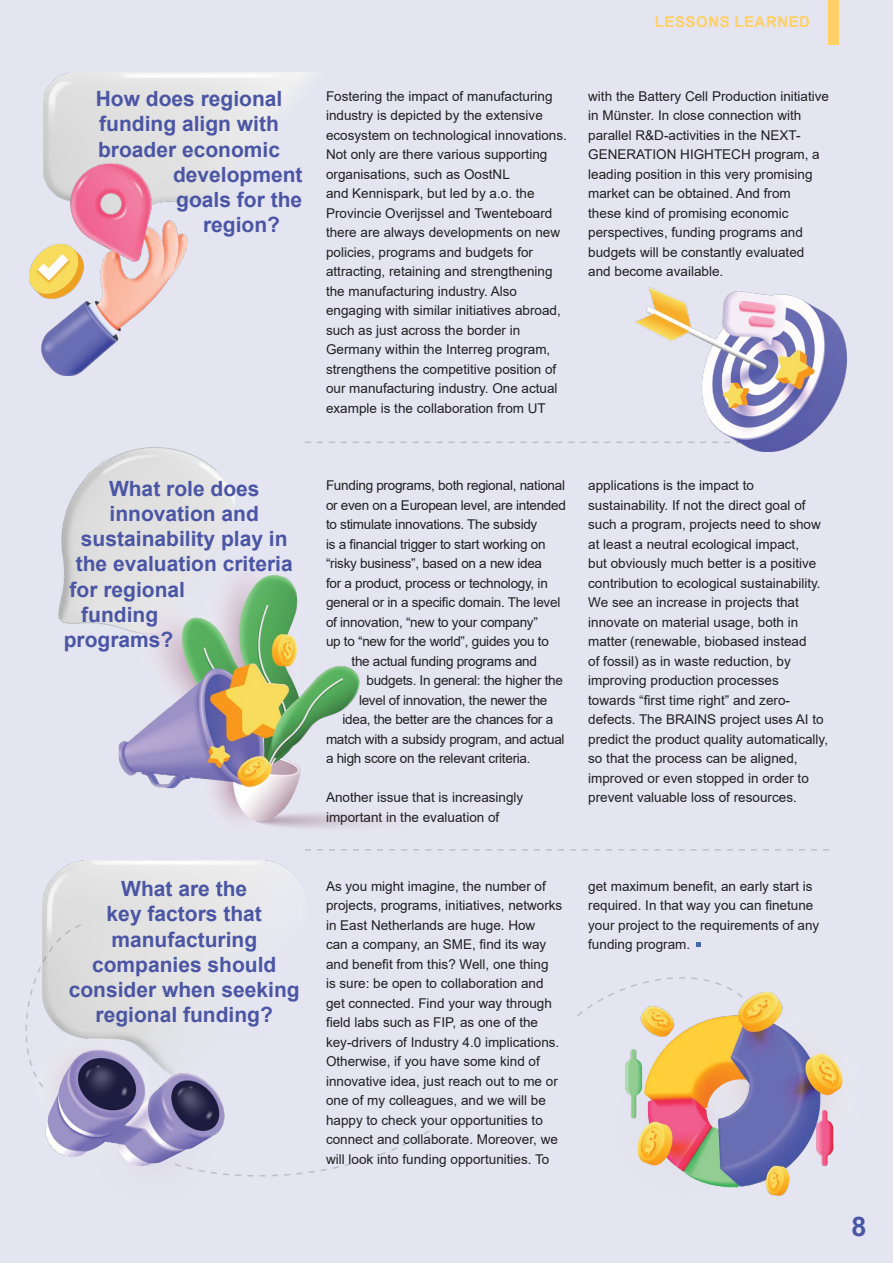
<style>
.page{position:relative;width:893px;height:1263px;background:#e4e5f1}
.page>*{position:absolute;margin:0;border:0;box-sizing:border-box;transform-origin:0 0}
.t1{font:700 27px "Arial";color:#4a55a4}
.Subtitle{font:700 21px/25.2px "Arial";color:#4a55a4;text-align:center}
.t2{font:700 15px "Arial";letter-spacing:.035em;color:#fed066}
.Body_text{font:13.5px/19.5px "Arial";color:#231f20}
.Body_text-2{font:13.5px "Arial";letter-spacing:-.02em;color:#231f20}
</style>
<div class="page">
<img style="left:44px;top:72px;width:265px;height:130px">
<img style="left:43px;top:861px;width:259px;height:165px">
<img style="left:58px;top:447px;width:177px;height:181px">
<img style="left:625px;top:992px;width:218px;height:204px">
<img style="left:45px;top:1026px;width:180px;height:140px">
<svg style="left:173px;top:1129px;width:257px;height:48px"></svg>
<svg style="left:577px;top:977px;width:167px;height:41px"></svg>
<svg style="left:25px;top:923px;width:58px;height:166px"></svg>
<img style="left:119px;top:550px;width:255px;height:278px">
<hr style="left:0;top:517px;width:1px;height:248px;background:#4a55a4">
<svg style="left:305px;top:442px;width:330px;height:1px"></svg>
<svg style="left:305px;top:849px;width:524px;height:1px"></svg>
<svg style="left:696px;top:942px;width:4px;height:5px"></svg>
<img style="left:29px;top:164px;width:158px;height:212px">
<img style="left:636px;top:287px;width:210px;height:165px">
<div style="left:828px;top:0;width:11px;height:45px;background:#fed066"></div>
<p class="t2" style="left:655px;top:11px;width:157px">LESSONS LEARNED</p>
<p class="Subtitle" style="left:96px;top:87px;width:188px">How does regional</p>
<p class="Subtitle" style="left:99px;top:112px;width:181px">funding align with</p>
<p class="Subtitle" style="left:98px;top:137px;width:184px">broader economic</p>
<p class="Subtitle" style="left:173px;top:162px;width:131px">development</p>
<p class="Subtitle" style="left:176px;top:187px;width:128px">goals for the</p>
<p class="Subtitle" style="left:203px;top:213px;width:79px">region?</p>
<p class="Body_text" style="left:326px;top:86px;width:242px">Fostering the impact of manufacturing industry is depicted by the extensive ecosystem on technological innovations.<br>Not only are there various supporting organisations, such as OostNL<br>and Kennispark, but led by a.o. the Provincie Overijssel and Twenteboard there are always developments on new policies, programs and budgets for attracting, retaining and strengthening the manufacturing industry. Also engaging with similar initiatives abroad, such as just across the border in Germany within the Interreg program, strengthens the competitive position of our manufacturing industry. One actual example is the collaboration from UT</p>
<p class="Body_text" style="left:588px;top:86px;width:242px">with the Battery Cell Production initiative in Münster. In close connection with parallel R&amp;D-activities in the NEXT-GENERATION HIGHTECH program, a leading position in this very promising market can be obtained. And from<br>these kind of promising economic perspectives, funding programs and budgets will be constantly evaluated and become available.</p>
<p class="Subtitle" style="left:76px;top:476px;width:219px">What role does innovation and sustainability play in the evaluation criteria</p>
<p class="Subtitle" style="left:70px;top:577px;width:117px">for regional</p>
<p class="Subtitle" style="left:81px;top:602px;width:78px">funding</p>
<p class="Subtitle" style="left:64px;top:627px;width:111px">programs?</p>
<p class="Subtitle" style="left:69px;top:876px;width:233px">What are the<br>key factors that manufacturing companies should consider when seeking regional funding?</p>
<p class="Body_text-2" style="left:326px;top:476px;width:241px">Funding programs, both regional, national</p>
<p class="Body_text-2" style="left:326px;top:496px;width:241px">or even on a European level, are intended</p>
<p class="Body_text-2" style="left:326px;top:515px;width:213px">to stimulate innovations. The subsidy</p>
<p class="Body_text-2" style="left:326px;top:535px;width:221px">is a financial trigger to start working on</p>
<p class="Body_text-2" style="left:326px;top:554px;width:218px">“risky business”, based on a new idea</p>
<p class="Body_text-2" style="left:326px;top:574px;width:223px">for a product, process or technology, in</p>
<p class="Body_text-2" style="left:326px;top:593px;width:236px">general or in a specific domain. The level</p>
<p class="Body_text-2" style="left:326px;top:613px;width:213px">of innovation, “new to your company”</p>
<p class="Body_text-2" style="left:326px;top:632px;width:224px">up to “new for the world”, guides you to</p>
<p class="Body_text-2" style="left:351px;top:652px;width:187px">the actual funding programs and</p>
<p class="Body_text-2" style="left:366px;top:671px;width:198px">budgets. In general: the higher the</p>
<p class="Body_text-2" style="left:359px;top:691px;width:190px">level of innovation, the newer the</p>
<p class="Body_text-2" style="left:342px;top:710px;width:212px">idea, the better are the chances for a</p>
<p class="Body_text-2" style="left:326px;top:730px;width:240px">match with a subsidy program, and actual</p>
<p class="Body_text-2" style="left:326px;top:749px;width:206px">a high score on the relevant criteria.</p>
<p class="Body_text" style="left:326px;top:788px;width:199px">Another issue that is increasingly important in the evaluation of</p>
<p class="Body_text" style="left:326px;top:876px;width:238px">As you might imagine, the number of projects, programs, initiatives, networks in East Netherlands are huge. How<br>can a company, an SME, find its way and benefit from this? Well, one thing<br>is sure: be open to collaboration and get connected. Find your way through field labs such as FIP, as one of the key-drivers of Industry 4.0 implications.<br>Otherwise, if you have some kind of innovative idea, just reach out to me or one of my colleagues, and we will be happy to check your opportunities to connect and collaborate. Moreover, we will look into funding opportunities. To</p>
<p class="Body_text" style="left:588px;top:476px;width:241px">applications is the impact to sustainability. If not the direct goal of such a program, projects need to show at least a neutral ecological impact,<br>but obviously much better is a positive contribution to ecological sustainability.<br>We see an increase in projects that innovate on material usage, both in matter (renewable, biobased instead<br>of fossil) as in waste reduction, by improving production processes towards “first time right” and zero&shy;defects. The BRAINS project uses AI to predict the product quality automatically, so that the process can be aligned, improved or even stopped in order to prevent valuable loss of resources.</p>
<p class="Body_text" style="left:588px;top:876px;width:233px">get maximum benefit, an early start is required. In that way you can finetune your project to the requirements of any funding program.</p>
<p class="t1" style="left:851px;top:1207px;width:17px">8</p>
</div>
